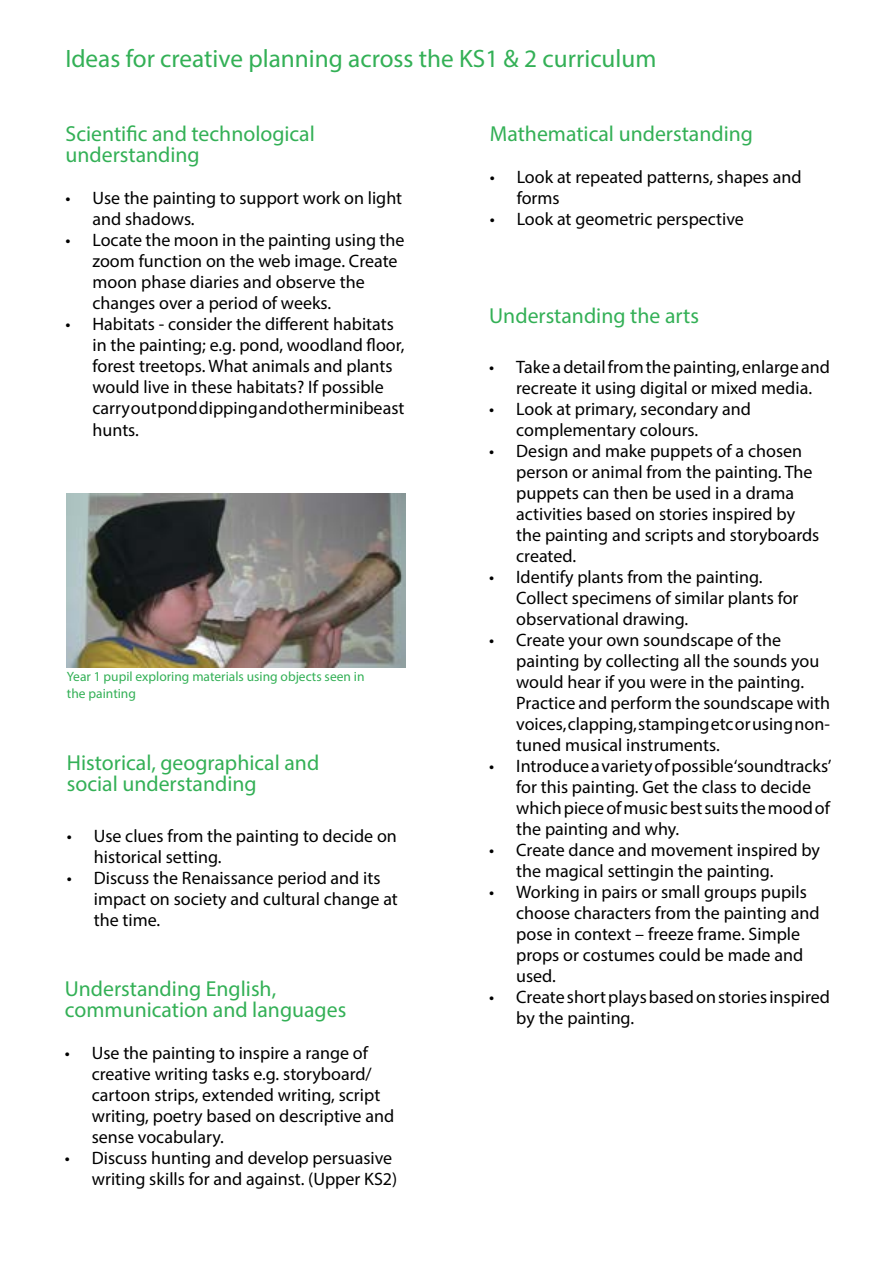
<style>
.page{position:relative;width:893px;height:1263px;background:#fff}
.page>*{position:absolute;margin:0;border:0;box-sizing:border-box;transform-origin:0 0}
.t1{font:25.2px "Myriad Pro";color:#33b056}
.t2{font:21.75px/21px "Myriad Pro";color:#33b056}
.t3{font:18px/21px "Myriad Pro";color:#000}
.t4{font:13.5px/16.2px "Myriad Pro";color:#33b056}
</style>
<div class="page">
<img style="left:67px;top:493px;width:338px;height:174px">
<h1 class="t1" style="left:65px;top:43px;width:593px">Ideas for creative planning across the KS1 &amp; 2 curriculum</h1>
<p class="t2" style="left:66px;top:123px;width:251px">Scientific and technological understanding</p>
<p class="t3" style="left:93px;top:187px;width:311px;text-indent:-27px">• Use the painting to support work on light and shadows.</p>
<p class="t3" style="left:93px;top:229px;width:313px;text-indent:-27px">• Locate the moon in the painting using the zoom function on the web image. Create moon phase diaries and observe the changes over a period of weeks.</p>
<p class="t3" style="left:93px;top:313px;width:313px;text-indent:-27px">• Habitats - consider the different habitats in the painting; e.g. pond, woodland floor, forest treetops. What animals and plants would live in these habitats? If possible carry out pond dipping and other minibeast hunts.</p>
<p class="t4" style="left:67px;top:669px;width:299px">Year 1 pupil exploring materials using objects seen in the painting</p>
<p class="t2" style="left:67px;top:752px;width:254px">Historical, geographical and social understanding</p>
<p class="t3" style="left:94px;top:825px;width:305px;text-indent:-27px">• Use clues from the painting to decide on historical setting.</p>
<p class="t3" style="left:94px;top:867px;width:306px;text-indent:-27px">• Discuss the Renaissance period and its impact on society and cultural change at the time.</p>
<p class="t2" style="left:65px;top:978px;width:283px">Understanding English, communication and languages</p>
<p class="t3" style="left:92px;top:1042px;width:304px;text-indent:-27px">• Use the painting to inspire a range of creative writing tasks e.g. storyboard/ cartoon strips, extended writing, script writing, poetry based on descriptive and sense vocabulary.</p>
<p class="t3" style="left:65px;top:1148px;width:334px;text-align:right">• Discuss hunting and develop persuasive writing skills for and against. (Upper KS2)</p>
<p class="t2" style="left:490px;top:123px;width:265px">Mathematical understanding</p>
<p class="t3" style="left:517px;top:166px;width:286px;text-indent:-27px">• Look at repeated patterns, shapes and forms</p>
<p class="t3" style="left:490px;top:208px;width:256px">• Look at geometric perspective</p>
<p class="t2" style="left:489px;top:304px;width:211px">Understanding the arts</p>
<p class="t3" style="left:489px;top:356px;width:342px;text-align:center">• Take a detail from the painting, enlarge and recreate it using digital or mixed media.</p>
<p class="t3" style="left:516px;top:398px;width:236px;text-indent:-27px">• Look at primary, secondary and complementary colours.</p>
<p class="t3" style="left:516px;top:440px;width:305px;text-indent:-27px">• Design and make puppets of a chosen person or animal from the painting. The puppets can then be used in a drama activities based on stories inspired by the painting and scripts and storyboards created.</p>
<p class="t3" style="left:516px;top:566px;width:284px;text-indent:-27px">• Identify plants from the painting.<br>Collect specimens of similar plants for observational drawing.</p>
<p class="t3" style="left:516px;top:629px;width:315px;text-indent:-27px">• Create your own soundscape of the painting by collecting all the sounds you would hear if you were in the painting.<br>Practice and perform the soundscape with voices, clapping, stamping etc or using non&shy;tuned musical instruments.</p>
<p class="t3" style="left:516px;top:755px;width:317px;text-indent:-27px">• Introduce a variety of possible ‘soundtracks’ for this painting. Get the class to decide which piece of music best suits the mood of the painting and why.</p>
<p class="t3" style="left:516px;top:839px;width:305px;text-indent:-27px">• Create dance and movement inspired by the magical settingin the painting.</p>
<p class="t3" style="left:516px;top:881px;width:305px;text-indent:-27px">• Working in pairs or small groups pupils choose characters from the painting and pose in context – freeze frame. Simple props or costumes could be made and used.</p>
<p class="t3" style="left:516px;top:986px;width:315px;text-indent:-27px">• Create short plays based on stories inspired by the painting.</p>
</div>
